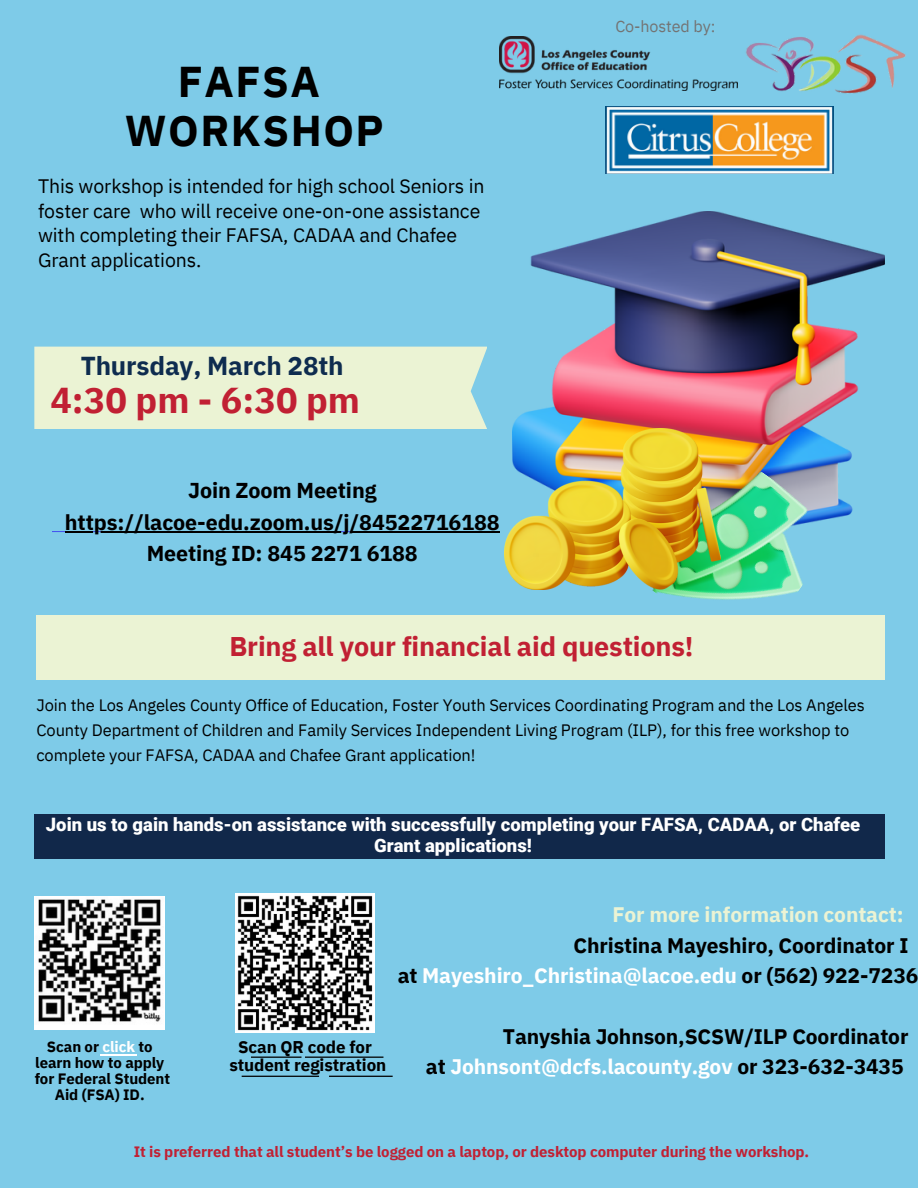
<style>
.page{position:relative;width:918px;height:1188px;background:#7ecbe8}
.page>*{position:absolute;margin:0;border:0;box-sizing:border-box;transform-origin:0 0}
.t1{font:700 43.05px/49.5px "IBM Plex Sans";letter-spacing:.035em;color:#000;text-align:center}
.t2{font:700 35.85px "IBM Plex Sans";color:#c12033}
.t3{font:700 27px "IBM Plex Sans";letter-spacing:-.005em;color:#c12033}
.t4{font:700 25.95px "IBM Plex Sans";letter-spacing:-.005em;color:#0e2c4f}
.t5{font:700 21.45px/31.5px "IBM Plex Sans";letter-spacing:-.005em;color:#000;text-align:center}
.t6{font:700 21px/30.3px "IBM Plex Sans";letter-spacing:-.005em;color:#000;text-align:right}
.t7{font:700 21px "IBM Plex Sans";letter-spacing:-.005em;color:#fff}
.t8{font:700 21px "IBM Plex Sans";letter-spacing:-.005em;color:#ebf3d4}
.t9{font:19.5px/24.8px "IBM Plex Sans";letter-spacing:-.005em;color:#000}
.t10{font:900 18.45px/21.3px "Roboto";color:#fff;text-align:center}
.t11{font:700 16.95px/18px "IBM Plex Sans";letter-spacing:-.005em;color:#000;text-align:center}
.t12{font:16.5px/24.8px "IBM Plex Sans";letter-spacing:-.005em;color:#000}
.t13{font:16.05px "IBM Plex Sans";letter-spacing:-.005em;color:#737373}
.t14{font:700 15px "IBM Plex Sans";letter-spacing:-.005em;color:#c12033}
.t15{font:700 15px/15.8px "IBM Plex Sans";letter-spacing:-.005em;color:#000;text-align:center}
.s1{color:#fff}
.s2{color:#000}
</style>
<div class="page">
<div style="left:34px;top:814px;width:851px;height:45px;background:#11284a"></div>
<div style="left:34px;top:347px;width:453px;height:82px;background:#ebf3d4"></div>
<div style="left:36px;top:615px;width:849px;height:65px;background:#ebf3d4"></div>
<img style="left:499px;top:37px;width:239px;height:54px">
<img style="left:513px;top:211px;width:371px;height:306px">
<img style="left:652px;top:446px;width:191px;height:154px">
<img style="left:504px;top:428px;width:216px;height:161px">
<img style="left:34px;top:896px;width:131px;height:134px">
<img style="left:746px;top:34px;width:160px;height:60px">
<hr style="left:101px;top:1055px;width:31px;height:1px;background:#fff">
<svg style="left:52px;top:531px;width:13px;height:1px"></svg>
<svg style="left:242px;top:1076px;width:151px;height:1px"></svg>
<svg style="left:251px;top:1057px;width:132px;height:1px"></svg>
<img style="left:236px;top:894px;width:138px;height:138px">
<img style="left:605px;top:107px;width:229px;height:66px">
<hr style="left:65px;top:531px;width:435px;height:1px;background:#000">
<h3 class="t1" style="left:125px;top:56px;width:260px">FAFSA<br>WORKSHOP</h3>
<h2 class="t9" style="left:38px;top:173px;width:448px">This workshop is intended for high school Seniors in foster care who will receive one-on-one assistance with completing their FAFSA, CADAA and Chafee Grant applications.</h2>
<p class="t4" style="left:81px;top:349px;width:264px">Thursday, March 28th</p>
<p class="t2" style="left:50px;top:376px;width:311px">4:30 pm - 6:30 pm</p>
<p class="t5" style="left:188px;top:475px;width:190px">Join Zoom Meeting</p>
<h6 class="t5" style="left:65px;top:506px;width:436px">https://lacoe-edu.zoom.us/j/84522716188<br>Meeting ID: 845 2271 6188</h6>
<p class="t13" style="left:615px;top:16px;width:101px">Co-hosted by:</p>
<h3 class="t3" style="left:229px;top:628px;width:466px">Bring all your financial aid questions!</h3>
<h4 class="t12" style="left:36px;top:693px;width:830px">Join the Los Angeles County Office of Education, Foster Youth Services Coordinating Program and the Los Angeles<br>County Department of Children and Family Services Independent Living Program (ILP), for this free workshop to complete your FAFSA, CADAA and Chafee Grant application!</h4>
<h4 class="t10" style="left:46px;top:814px;width:816px">Join us to gain hands-on assistance with successfully completing your FAFSA, CADAA, or Chafee<br>Grant applications!</h4>
<p class="t15" style="left:35px;top:1039px;width:137px">Scan or <span class="s1">click</span> to learn how to apply for Federal Student<br>Aid (FSA) ID.</p>
<p class="t8" style="left:612px;top:901px;width:293px">For more information contact:</p>
<p class="t6" style="left:574px;top:929px;width:336px">Christina Mayeshiro, Coordinator I</p>
<p class="t7" style="left:398px;top:961px;width:522px"><span class="s2">at</span> Mayeshiro_Christina@lacoe.edu <span class="s2">or (562) 922-7236</span></p>
<h4 class="t11" style="left:229px;top:1037px;width:158px">Scan QR code for student registration</h4>
<p class="t6" style="left:426px;top:1021px;width:484px">Tanyshia Johnson,SCSW/ILP Coordinator<br>at <span class="s1">Johnsont@dcfs.lacounty.gov</span> or 323-632-3435</p>
<h6 class="t14" style="left:134px;top:1142px;width:677px">It is preferred that all student’s be logged on a laptop, or desktop computer during the workshop.</h6>
</div>
